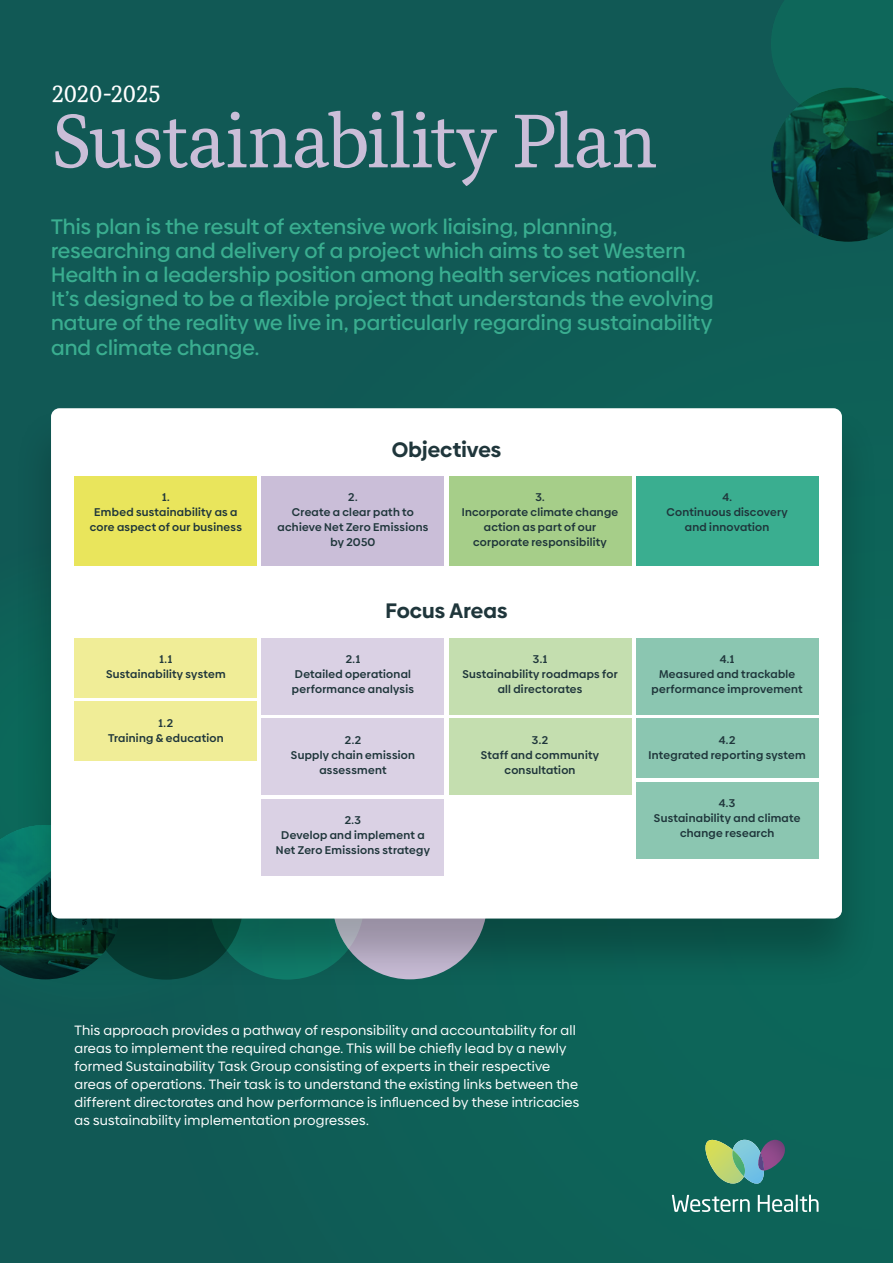
<style>
.page{position:relative;width:893px;height:1263px;background:#115955}
.page>*{position:absolute;margin:0;border:0;box-sizing:border-box;transform-origin:0 0}
.t1{font:84px "Kiperman";letter-spacing:-.02em;color:#cabed8}
.t2{font:27px "Kiperman";letter-spacing:-.025em;color:#fff}
.t3{font:500 21px/24px "Biennale";letter-spacing:.005em;color:#3aae90}
.t4{font:700 21px "Biennale";letter-spacing:.005em;color:#1f363b}
.t5{font:13.5px/18px "Biennale";letter-spacing:.015em;color:#fff}
.t6{font:600 11.25px/15px "Biennale";letter-spacing:.025em;color:#1f363b;text-align:center}
</style>
<div class="page">
<div style="left:574px;top:551px;width:319px;height:679px;background:#0d6459"></div>
<svg style="left:771px;top:0;width:122px;height:242px"></svg>
<svg style="left:0;top:654px;width:13px;height:318px;fill:#0c685a"></svg>
<div style="left:13px;top:404px;width:867px;height:586px;background:#000;opacity:.25"></div>
<div style="left:51px;top:408px;width:791px;height:510px;background:#fff;border-radius:9px"></div>
<svg style="left:702px;top:1140px;width:84px;height:46px"></svg>
<img style="left:757px;top:1153px;width:7px;height:17px">
<img style="left:732px;top:1150px;width:14px;height:26px">
<svg style="left:672px;top:1195px;width:78px;height:17px"></svg>
<svg style="left:758px;top:1195px;width:61px;height:17px"></svg>
<div style="left:74px;top:476px;width:183px;height:90px;background:#e9e55c"></div>
<div style="left:74px;top:638px;width:183px;height:59px;background:#f0ed97"></div>
<div style="left:74px;top:702px;width:183px;height:59px;background:#f0ed97"></div>
<div style="left:449px;top:476px;width:182px;height:90px;background:#a6ce89"></div>
<div style="left:449px;top:638px;width:182px;height:76px;background:#c4deaf"></div>
<div style="left:449px;top:719px;width:182px;height:76px;background:#c4deaf"></div>
<div style="left:261px;top:476px;width:183px;height:90px;background:#cabed8"></div>
<div style="left:261px;top:638px;width:183px;height:76px;background:#dad1e4"></div>
<div style="left:261px;top:719px;width:183px;height:76px;background:#dad1e4"></div>
<div style="left:261px;top:799px;width:183px;height:77px;background:#dad1e4"></div>
<div style="left:636px;top:476px;width:183px;height:90px;background:#3aae90"></div>
<div style="left:636px;top:638px;width:183px;height:76px;background:#8bc6b1"></div>
<div style="left:636px;top:719px;width:183px;height:59px;background:#8bc6b1"></div>
<div style="left:636px;top:782px;width:183px;height:77px;background:#8bc6b1"></div>
<h2 class="t2" style="left:51px;top:79px;width:112px">2020-2025</h2>
<h1 class="t1" style="left:51px;top:97px;width:608px">Sustainability Plan</h1>
<p class="t3" style="left:51px;top:215px;width:664px">This plan is the result of extensive work liaising, planning, researching and delivery of a project which aims to set Western Health in a leadership position among health services nationally.<br>It’s designed to be a flexible project that understands the evolving nature of the reality we live in, particularly regarding sustainability and climate change.</p>
<p class="t6" style="left:90px;top:490px;width:154px">1.<br>Embed sustainability as a core aspect of our business</p>
<p class="t6" style="left:106px;top:651px;width:121px">1.1<br>Sustainability system</p>
<p class="t6" style="left:108px;top:715px;width:117px">1.2<br>Training &amp; education</p>
<h3 class="t4" style="left:392px;top:436px;width:111px">Objectives</h3>
<p class="t6" style="left:278px;top:490px;width:152px">2.<br>Create a clear path to achieve Net Zero Emissions by 2050</p>
<p class="t6" style="left:462px;top:490px;width:158px">3.<br>Incorporate climate change action as part of our corporate responsibility</p>
<h3 class="t4" style="left:385px;top:598px;width:124px">Focus Areas</h3>
<p class="t6" style="left:292px;top:651px;width:123px">2.1<br>Detailed operational performance analysis</p>
<p class="t6" style="left:291px;top:732px;width:126px">2.2<br>Supply chain emission assessment</p>
<p class="t6" style="left:276px;top:813px;width:155px">2.3<br>Develop and implement a<br>Net Zero Emissions strategy</p>
<p class="t6" style="left:462px;top:651px;width:157px">3.1<br>Sustainability roadmaps for all directorates</p>
<p class="t6" style="left:481px;top:732px;width:120px">3.2<br>Staff and community consultation</p>
<p class="t6" style="left:666px;top:490px;width:123px">4.<br>Continuous discovery and innovation</p>
<p class="t6" style="left:652px;top:651px;width:153px">4.1<br>Measured and trackable performance improvement</p>
<p class="t6" style="left:649px;top:732px;width:159px">4.2<br>Integrated reporting system</p>
<p class="t6" style="left:654px;top:796px;width:148px">4.3<br>Sustainability and climate change research</p>
<p class="t5" style="left:74px;top:1021px;width:506px">This approach provides a pathway of responsibility and accountability for all areas to implement the required change. This will be chiefly lead by a newly formed Sustainability Task Group consisting of experts in their respective areas of operations. Their task is to understand the existing links between the different directorates and how performance is influenced by these intricacies as sustainability implementation progresses.</p>
</div>
